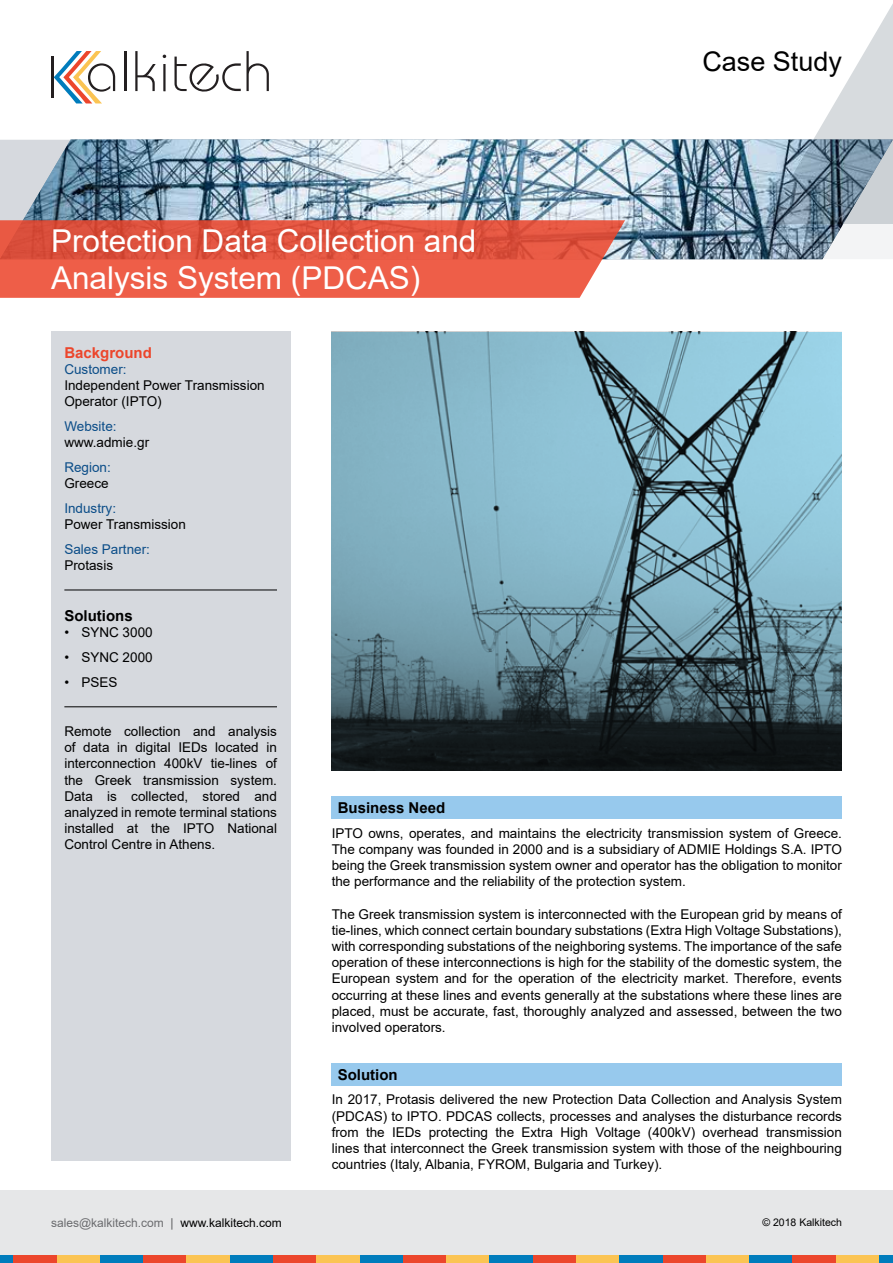
<style>
.page{position:relative;width:893px;height:1263px;background:#fff}
.page>*{position:absolute;margin:0;border:0;box-sizing:border-box;transform-origin:0 0}
.t1{font:31.5px/37.8px "Arial";color:#fff}
.t2{font:27px "Arial";color:#000}
.t3{font:700 15px "Arial";color:#000}
.t4{font:700 15px "Arial";color:#ec462c}
.t5{font:13.5px/16.2px "Arial";color:#000;text-align:justify}
.t6{font:13.5px "Arial";color:#0b4d88}
.t7{font:12px "Arial";color:#6b6c6f}
.t8{font:10.5px "Arial";color:#000}
.s1{color:#58595b}
.s2{color:#000}
</style>
<div class="page">
<div style="left:0;top:1219px;width:14px;height:44px;background:#007cbc"></div>
<div style="left:14px;top:1219px;width:43px;height:44px;background:#ec462c"></div>
<div style="left:57px;top:1219px;width:43px;height:44px;background:#fbc453"></div>
<div style="left:100px;top:1219px;width:44px;height:44px;background:#007cbc"></div>
<div style="left:144px;top:1219px;width:43px;height:44px;background:#ec462c"></div>
<div style="left:187px;top:1219px;width:43px;height:44px;background:#fbc453"></div>
<div style="left:230px;top:1219px;width:43px;height:44px;background:#007cbc"></div>
<div style="left:273px;top:1219px;width:44px;height:44px;background:#ec462c"></div>
<div style="left:317px;top:1219px;width:43px;height:44px;background:#fbc453"></div>
<div style="left:360px;top:1219px;width:43px;height:44px;background:#007cbc"></div>
<div style="left:403px;top:1219px;width:43px;height:44px;background:#ec462c"></div>
<div style="left:446px;top:1219px;width:44px;height:44px;background:#fbc453"></div>
<div style="left:490px;top:1219px;width:43px;height:44px;background:#007cbc"></div>
<div style="left:533px;top:1219px;width:43px;height:44px;background:#ec462c"></div>
<div style="left:576px;top:1219px;width:44px;height:44px;background:#fbc453"></div>
<div style="left:620px;top:1219px;width:43px;height:44px;background:#007cbc"></div>
<div style="left:663px;top:1219px;width:43px;height:44px;background:#ec462c"></div>
<div style="left:706px;top:1219px;width:43px;height:44px;background:#fbc453"></div>
<div style="left:749px;top:1219px;width:44px;height:44px;background:#007cbc"></div>
<div style="left:793px;top:1219px;width:43px;height:44px;background:#ec462c"></div>
<div style="left:836px;top:1219px;width:43px;height:44px;background:#fbc453"></div>
<div style="left:879px;top:1219px;width:14px;height:44px;background:#007cbc"></div>
<div style="left:0;top:1190px;width:893px;height:65px;background:#e6e7e8"></div>
<img style="left:0;top:139px;width:669px;height:120px">
<svg style="left:669px;top:4px;width:224px;height:255px"></svg>
<svg style="left:0;top:220px;width:625px;height:78px;background:#e65d49"></svg>
<div style="left:332px;top:796px;width:510px;height:23px;background:#97c9ed"></div>
<div style="left:332px;top:1063px;width:510px;height:22px;background:#97c9ed"></div>
<div style="left:51px;top:332px;width:239px;height:829px;background:#d6d9de"></div>
<hr style="left:64px;top:589px;width:213px;height:1px;background:#000">
<hr style="left:64px;top:706px;width:213px;height:1px;background:#000">
<hr style="left:51px;top:57px;width:2px;height:41px;background:#231f20">
<hr style="left:124px;top:51px;width:2px;height:40px;background:#231f20">
<svg style="left:135px;top:51px;width:21px;height:40px"></svg>
<hr style="left:163px;top:64px;width:3px;height:27px;background:#231f20">
<svg style="left:174px;top:51px;width:95px;height:41px"></svg>
<svg style="left:54px;top:51px;width:61px;height:52px"></svg>
<img style="left:332px;top:332px;width:510px;height:438px">
<h1 class="t1" style="left:51px;top:221px;width:427px">Protection Data Collection and<br>Analysis System (PDCAS)</h1>
<p class="t4" style="left:64px;top:342px;width:89px">Background</p>
<p class="t6" style="left:64px;top:360px;width:64px">Customer:</p>
<p class="t5" style="left:64px;top:377px;width:202px">Independent Power Transmission<br>Operator (IPTO)</p>
<p class="t6" style="left:64px;top:417px;width:54px">Website:</p>
<p class="t5" style="left:64px;top:434px;width:86px">www.admie.gr</p>
<p class="t6" style="left:64px;top:458px;width:48px">Region:</p>
<p class="t5" style="left:64px;top:475px;width:46px">Greece</p>
<p class="t6" style="left:64px;top:499px;width:53px">Industry:</p>
<p class="t5" style="left:64px;top:516px;width:123px">Power Transmission</p>
<p class="t6" style="left:64px;top:539px;width:87px">Sales Partner:</p>
<p class="t5" style="left:64px;top:557px;width:50px">Protasis</p>
<h2 class="t2" style="left:702px;top:43px;width:141px">Case Study</h2>
<p class="t3" style="left:64px;top:605px;width:70px">Solutions</p>
<p class="t5" style="left:64px;top:624px;width:90px">• SYNC 3000</p>
<p class="t5" style="left:64px;top:649px;width:90px">• SYNC 2000</p>
<p class="t5" style="left:64px;top:674px;width:55px">• PSES</p>
<p class="t5" style="left:64px;top:723px;width:214px">Remote collection and analysis of data in digital IEDs located in interconnection 400kV tie-lines of the Greek transmission system.<br>Data is collected, stored and analyzed in remote terminal stations installed at the IPTO National Control Centre in Athens.</p>
<p class="t3" style="left:338px;top:797px;width:109px">Business Need</p>
<p class="t5" style="left:332px;top:825px;width:512px">IPTO owns, operates, and maintains the electricity transmission system of Greece.<br>The company was founded in 2000 and is a subsidiary of ADMIE Holdings S.A. IPTO being the Greek transmission system owner and operator has the obligation to monitor the performance and the reliability of the protection system.</p>
<p class="t5" style="left:332px;top:906px;width:512px">The Greek transmission system is interconnected with the European grid by means of tie-lines, which connect certain boundary substations (Extra High Voltage Substations), with corresponding substations of the neighboring systems. The importance of the safe operation of these interconnections is high for the stability of the domestic system, the European system and for the operation of the electricity market. Therefore, events occurring at these lines and events generally at the substations where these lines are placed, must be accurate, fast, thoroughly analyzed and assessed, between the two involved operators.</p>
<p class="t3" style="left:338px;top:1064px;width:61px">Solution</p>
<p class="t5" style="left:332px;top:1091px;width:512px">In 2017, Protasis delivered the new Protection Data Collection and Analysis System (PDCAS) to IPTO. PDCAS collects, processes and analyses the disturbance records from the IEDs protecting the Extra High Voltage (400kV) overhead transmission lines that interconnect the Greek transmission system with those of the neighbouring countries (Italy, Albania, FYROM, Bulgaria and Turkey).</p>
<p class="t7" style="left:51px;top:1214px;width:232px">sales@kalkitech.com <span class="s1">|</span> <span class="s2">www.kalkitech.com</span></p>
<p class="t8" style="left:762px;top:1215px;width:81px">© 2018 Kalkitech</p>
</div>
